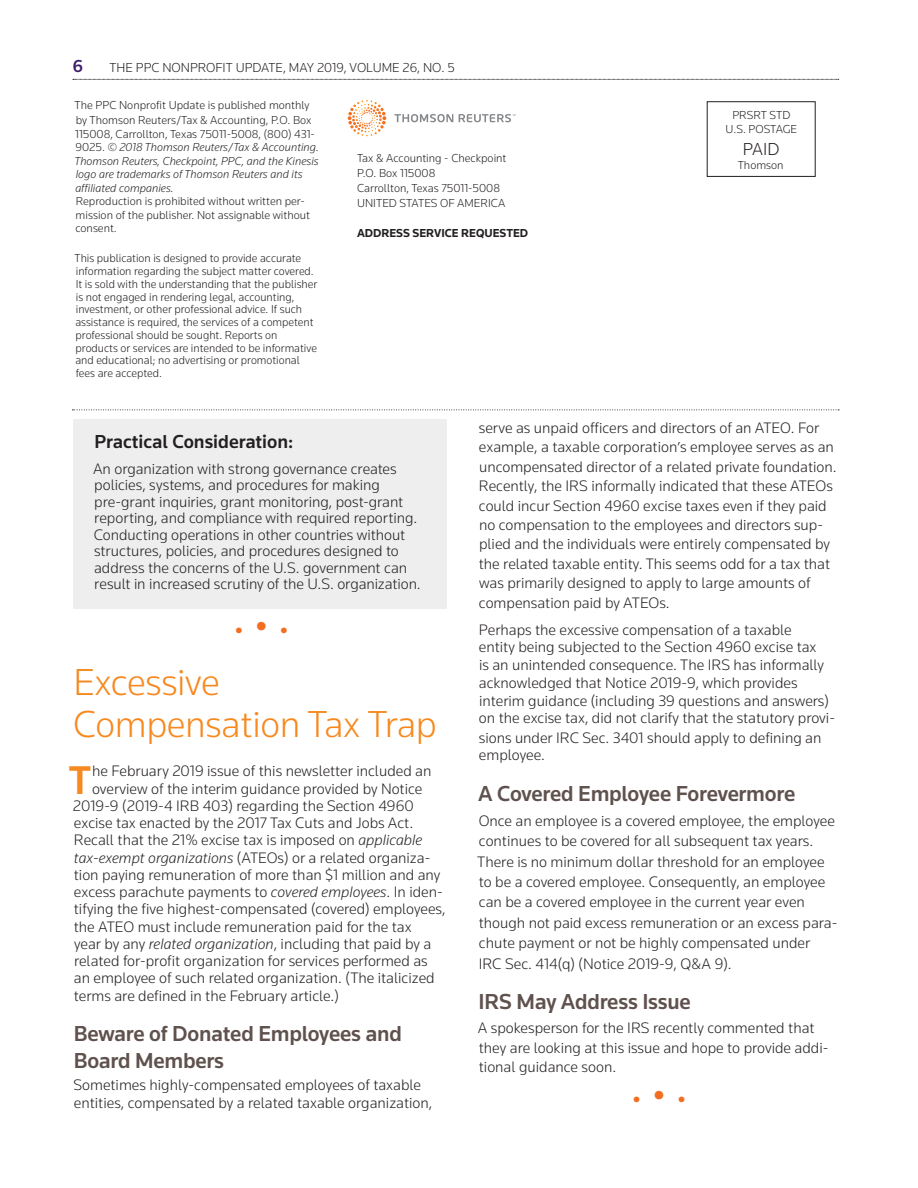
<style>
.page{position:relative;width:918px;height:1188px;background:#fff}
.page>*{position:absolute;margin:0;border:0;box-sizing:border-box;transform-origin:0 0}
.t1{font:500 41.7px "Knowledge";color:#f6891f}
.t2{font:300 39px/42px "Knowledge";letter-spacing:-.01em;color:#f6891f}
.t3{font:300 24px "Knowledge";color:#f36e21}
.t4{font:500 22.5px/27px "Knowledge";letter-spacing:-.01em;color:#5f514d}
.t5{font:500 19.5px "Knowledge";color:#231f20}
.t6{font:300 18px "Knowledge";color:#231f20}
.t7{font:500 18px "Knowledge";color:#3e1d6b}
.t8{font:300 15.75px/19.5px "Knowledge";color:#231f20}
.t9{font:300 13.5px "Knowledge";color:#231f20}
.t10{font:300 12px/12.8px "Knowledge";color:#231f20}
.t11{font:italic 300 12px/13.5px "Knowledge";color:#231f20}
.t12{font:700 12px "Knowledge";color:#231f20}
.s1{font-style:normal}
.s2{font-size:36px}
.s3{font-style:italic}
.s4{font-size:15px}
</style>
<div class="page">
<div style="left:707px;top:101px;width:109px;height:76px;border:1px solid #231f20"></div>
<svg style="left:73px;top:79px;width:766px;height:1px"></svg>
<svg style="left:72px;top:410px;width:767px;height:1px"></svg>
<svg style="left:394px;top:114px;width:122px;height:8px"></svg>
<svg style="left:348px;top:100px;width:38px;height:34px"></svg>
<div style="left:74px;top:420px;width:373px;height:189px;background:#eeeeef"></div>
<p class="t7" style="left:73px;top:55px;width:12px">6</p>
<p class="t9" style="left:110px;top:60px;width:347px">THE PPC NONPROFIT UPDATE, MAY 2019, VOLUME 26, NO. 5</p>
<p class="t10" style="left:75px;top:98px;width:238px;line-height:15px">The PPC Nonprofit Update is published monthly by Thomson Reuters/Tax &amp; Accounting, P.O. Box</p>
<p class="t11" style="left:74px;top:127px;width:246px"><span class="s1">115008, Carrollton, Texas 75011-5008, (800) 431- 9025.</span> © 2018 Thomson Reuters/Tax &amp; Accounting.<br>Thomson Reuters, Checkpoint, PPC, and the Kinesis logo are trademarks of Thomson Reuters and its affiliated companies.</p>
<p class="t10" style="left:75px;top:195px;width:236px;line-height:13.5px">Reproduction is prohibited without written per&shy;mission of the publisher. Not assignable without consent.</p>
<p class="t10" style="left:75px;top:252px;width:244px">This publication is designed to provide accurate information regarding the subject matter covered.<br>It is sold with the understanding that the publisher is not engaged in rendering legal, accounting, investment, or other professional advice. If such assistance is required, the services of a competent professional should be sought. Reports on products or services are intended to be informative and educational; no advertising or promotional fees are accepted.</p>
<p class="t10" style="left:357px;top:150px;width:151px;line-height:15px">Tax &amp; Accounting - Checkpoint<br>P.O. Box 115008<br>Carrollton, Texas 75011-5008<br>UNITED STATES OF AMERICA</p>
<p class="t12" style="left:357px;top:225px;width:173px">ADDRESS SERVICE REQUESTED</p>
<p class="t10" style="left:726px;top:107px;width:73px;line-height:14.4px;text-align:center">PRSRT STD<br>U.S. POSTAGE</p>
<p class="t6" style="left:743px;top:137px;width:38px">PAID</p>
<p class="t10" style="left:738px;top:158px;width:47px">Thomson</p>
<p class="t5" style="left:94px;top:430px;width:201px">Practical Consideration:</p>
<p class="t8" style="left:93px;top:460px;width:329px;line-height:16.5px">An organization with strong governance creates policies, systems, and procedures for making pre-grant inquiries, grant monitoring, post-grant reporting, and compliance with required reporting.<br>Conducting operations in other countries without structures, policies, and procedures designed to address the concerns of the U.S. government can result in increased scrutiny of the U.S. organization.</p>
<h3 class="t3" style="left:235px;top:616px;width:55px">•<span class="s2">•</span>•</h3>
<h2 class="t2" style="left:73px;top:660px;width:365px">Excessive<br>Compensation Tax Trap</h2>
<h1 class="t1" style="left:69px;top:754px;width:24px">T</h1>
<p class="t8" style="left:92px;top:761px;width:341px">he February 2019 issue of this newsletter included an</p>
<p class="t8" style="left:92px;top:778px;width:332px">overview of the interim guidance provided by Notice</p>
<p class="t8" style="left:73px;top:796px;width:342px">2019-9 (2019-4 IRB 403) regarding the Section 4960</p>
<p class="t8" style="left:74px;top:813px;width:341px">excise tax enacted by the 2017 Tax Cuts and Jobs Act.</p>
<p class="t8" style="left:74px;top:830px;width:350px">Recall that the 21% excise tax is imposed on <span class="s3">applicable</span></p>
<p class="t8" style="left:74px;top:847px;width:358px"><span class="s3">tax-exempt organizations</span> (ATEOs) or a related organiza-</p>
<p class="t8" style="left:74px;top:865px;width:368px">tion paying remuneration of more than $1 million and any</p>
<p class="t8" style="left:74px;top:882px;width:370px">excess parachute payments to <span class="s3">covered employees</span>. In iden-</p>
<p class="t8" style="left:74px;top:899px;width:373px">tifying the five highest-compensated (covered) employees,</p>
<p class="t8" style="left:74px;top:916px;width:339px">the ATEO must include remuneration paid for the tax</p>
<p class="t8" style="left:74px;top:934px;width:359px">year by any <span class="s3">related organization</span>, including that paid by a</p>
<p class="t8" style="left:74px;top:951px;width:355px">related for-profit organization for services performed as</p>
<p class="t8" style="left:74px;top:968px;width:362px">an employee of such related organization. (The italicized</p>
<p class="t8" style="left:74px;top:985px;width:267px">terms are defined in the February article.)</p>
<h3 class="t4" style="left:74px;top:1020px;width:330px">Beware of Donated Employees and<br>Board Members</h3>
<p class="t8" style="left:74px;top:1076px;width:360px;line-height:17.7px">Sometimes highly-compensated employees of taxable entities, compensated by a related taxable organization,</p>
<p class="t8" style="left:479px;top:417px;width:359px">serve as unpaid officers and directors of an ATEO. For example, a taxable corporation<span class="s4">’</span>s employee serves as an uncompensated director of a related private foundation.<br>Recently, the IRS informally indicated that these ATEOs could incur Section 4960 excise taxes even if they paid no compensation to the employees and directors sup&shy;plied and the individuals were entirely compensated by the related taxable entity. This seems odd for a tax that was primarily designed to apply to large amounts of compensation paid by ATEOs.</p>
<p class="t8" style="left:479px;top:620px;width:358px;line-height:17.7px">Perhaps the excessive compensation of a taxable<br>entity being subjected to the Section 4960 excise tax<br>is an unintended consequence. The IRS has informally acknowledged that Notice 2019-9, which provides interim guidance (including 39 questions and answers) on the excise tax, did not clarify that the statutory provi-</p>
<p class="t8" style="left:479px;top:728px;width:344px;line-height:17.7px">sions under IRC Sec. 3401 should apply to defining an employee.</p>
<h3 class="t4" style="left:478px;top:780px;width:319px">A Covered Employee Forevermore</h3>
<p class="t8" style="left:477px;top:810px;width:362px;line-height:20.4px">Once an employee is a covered employee, the employee continues to be covered for all subsequent tax years.<br>There is no minimum dollar threshold for an employee to be a covered employee. Consequently, an employee can be a covered employee in the current year even though not paid excess remuneration or an excess para&shy;chute payment or not be highly compensated under<br>IRC Sec. 414(q) (Notice 2019-9, Q&amp;A 9).</p>
<h3 class="t4" style="left:479px;top:988px;width:214px">IRS May Address Issue</h3>
<p class="t8" style="left:478px;top:1018px;width:352px">A spokesperson for the IRS recently commented that they are looking at this issue and hope to provide addi&shy;tional guidance soon.</p>
<h3 class="t3" style="left:633px;top:1085px;width:55px">•<span class="s2">•</span>•</h3>
</div>
